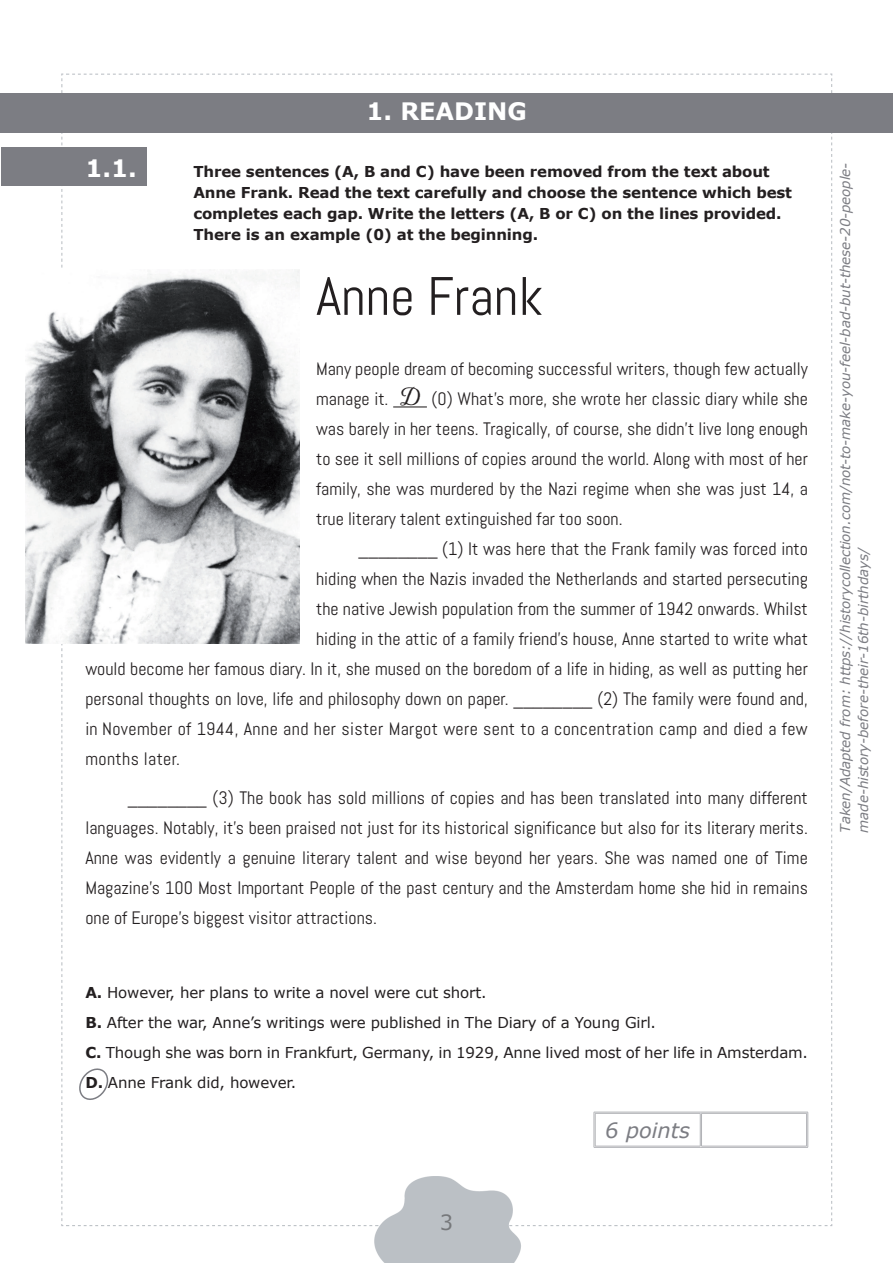
<style>
.page{position:relative;width:893px;height:1263px;background:#fff}
.page>*{position:absolute;margin:0;border:0;box-sizing:border-box;transform-origin:0 0}
.t1{font:54px "Abel";color:#231f20}
.t2{font:700 24px "Verdana";color:#fff}
.t3{font:italic 21px "Verdana";color:#7c7d83}
.t4{font:21px "Verdana";color:#76787b}
.t5{font:18px/30px "Abel";color:#231f20;text-align:justify}
.t6{font:18px "Abel";letter-spacing:.02em;color:#231f20}
.t7{font:15px/30px "Verdana";letter-spacing:-.01em;color:#231f20}
.t8{font:700 15px/21px "Verdana";letter-spacing:-.01em;color:#231f20}
.t9{font:italic 13.5px/18px "Verdana";letter-spacing:-.01em;color:#7c7d83}
.s1{font-family:"Alana";font-weight:700;font-size:21px}
.s2{font-weight:700}
</style>
<div class="page">
<img style="left:0;top:73px;width:893px;height:1190px">
<div style="left:0;top:93px;width:893px;height:39px;background:#7c7d83"></div>
<div style="left:1px;top:147px;width:145px;height:39px;background:#7c7d83"></div>
<hr style="left:393px;top:406px;width:34px;height:1px;background:#231f20">
<hr style="left:594px;top:1146px;width:107px;height:1px;background:#fff">
<hr style="left:594px;top:1112px;width:107px;height:1px;background:#b2b3b7">
<hr style="left:595px;top:1113px;width:105px;height:1px;background:#b2b3b7">
<hr style="left:594px;top:1112px;width:1px;height:35px;background:#b2b3b7">
<hr style="left:595px;top:1113px;width:1px;height:33px;background:#b2b3b7">
<hr style="left:701px;top:1112px;width:107px;height:1px;background:#b2b3b7">
<hr style="left:701px;top:1113px;width:106px;height:1px;background:#b2b3b7">
<hr style="left:700px;top:1113px;width:1px;height:33px;background:#b2b3b7">
<hr style="left:701px;top:1113px;width:1px;height:33px;background:#b2b3b7">
<hr style="left:806px;top:1113px;width:1px;height:33px;background:#b2b3b7">
<hr style="left:807px;top:1112px;width:1px;height:35px;background:#b2b3b7">
<hr style="left:595px;top:1146px;width:105px;height:1px;background:#b2b3b7">
<hr style="left:594px;top:1147px;width:107px;height:1px;background:#b2b3b7">
<hr style="left:701px;top:1146px;width:106px;height:1px;background:#b2b3b7">
<hr style="left:701px;top:1147px;width:107px;height:1px;background:#b2b3b7">
<img style="left:26px;top:270px;width:273px;height:374px">
<svg style="left:76px;top:1065px;width:33px;height:38px"></svg>
<h2 class="t2" style="left:366px;top:94px;width:162px">1. READING</h2>
<h2 class="t2" style="left:85px;top:151px;width:53px">1.1.</h2>
<p class="t8" style="left:193px;top:161px;width:600px">Three sentences (A, B and C) have been removed from the text about Anne Frank. Read the text carefully and choose the sentence which best completes each gap. Write the letters (A, B or C) on the lines provided.<br>There is an example (0) at the beginning.</p>
<h1 class="t1" style="left:316px;top:262px;width:228px">Anne Frank</h1>
<p class="t5" style="left:316px;top:354px;width:493px">Many people dream of becoming successful writers, though few actually manage it. <span class="s1">D</span> (0) What’s more, she wrote her classic diary while she was barely in her teens. Tragically, of course, she didn’t live long enough to see it sell millions of copies around the world. Along with most of her family, she was murdered by the Nazi regime when she was just 14, a true literary talent extinguished far too soon.</p>
<p class="t5" style="left:359px;top:534px;width:451px">________ (1) It was here that the Frank family was forced into</p>
<p class="t5" style="left:316px;top:564px;width:493px">hiding when the Nazis invaded the Netherlands and started persecuting</p>
<p class="t5" style="left:316px;top:594px;width:493px">the native Jewish population from the summer of 1942 onwards. Whilst</p>
<p class="t5" style="left:316px;top:624px;width:493px">hiding in the attic of a family friend’s house, Anne started to write what</p>
<p class="t5" style="left:85px;top:654px;width:724px">would become her famous diary. In it, she mused on the boredom of a life in hiding, as well as putting her</p>
<p class="t5" style="left:85px;top:684px;width:724px">personal thoughts on love, life and philosophy down on paper. ________ (2) The family were found and,</p>
<p class="t6" style="left:85px;top:717px;width:724px">in November of 1944, Anne and her sister Margot were sent to a concentration camp and died a few</p>
<p class="t6" style="left:85px;top:747px;width:96px">months later.</p>
<p class="t5" style="left:85px;top:782px;width:724px;text-indent:43px">________ (3) The book has sold millions of copies and has been translated into many different languages. Notably, it’s been praised not just for its historical significance but also for its literary merits.<br>Anne was evidently a genuine literary talent and wise beyond her years. She was named one of Time Magazine’s 100 Most Important People of the past century and the Amsterdam home she hid in remains one of Europe’s biggest visitor attractions.</p>
<p class="t7" style="left:85px;top:977px;width:724px"><span class="s2">A.</span> However, her plans to write a novel were cut short.<br><span class="s2">B.</span> After the war, Anne’s writings were published in The Diary of a Young Girl.<br><span class="s2">C.</span> Though she was born in Frankfurt, Germany, in 1929, Anne lived most of her life in Amsterdam.<br><span class="s2">D.</span> Anne Frank did, however.</p>
<p class="t3" style="left:605px;top:1116px;width:86px">6 points</p>
<p class="t4" style="left:440px;top:1208px;width:15px">3</p>
<p class="t9" style="left:836px;top:833px;width:671px;rotate:-90deg">Taken/Adapted from: https://historycollection.com/not-to-make-you-feel-bad-but-these-20-people&shy;made-history-before-their-16th-birthdays/</p>
</div>
